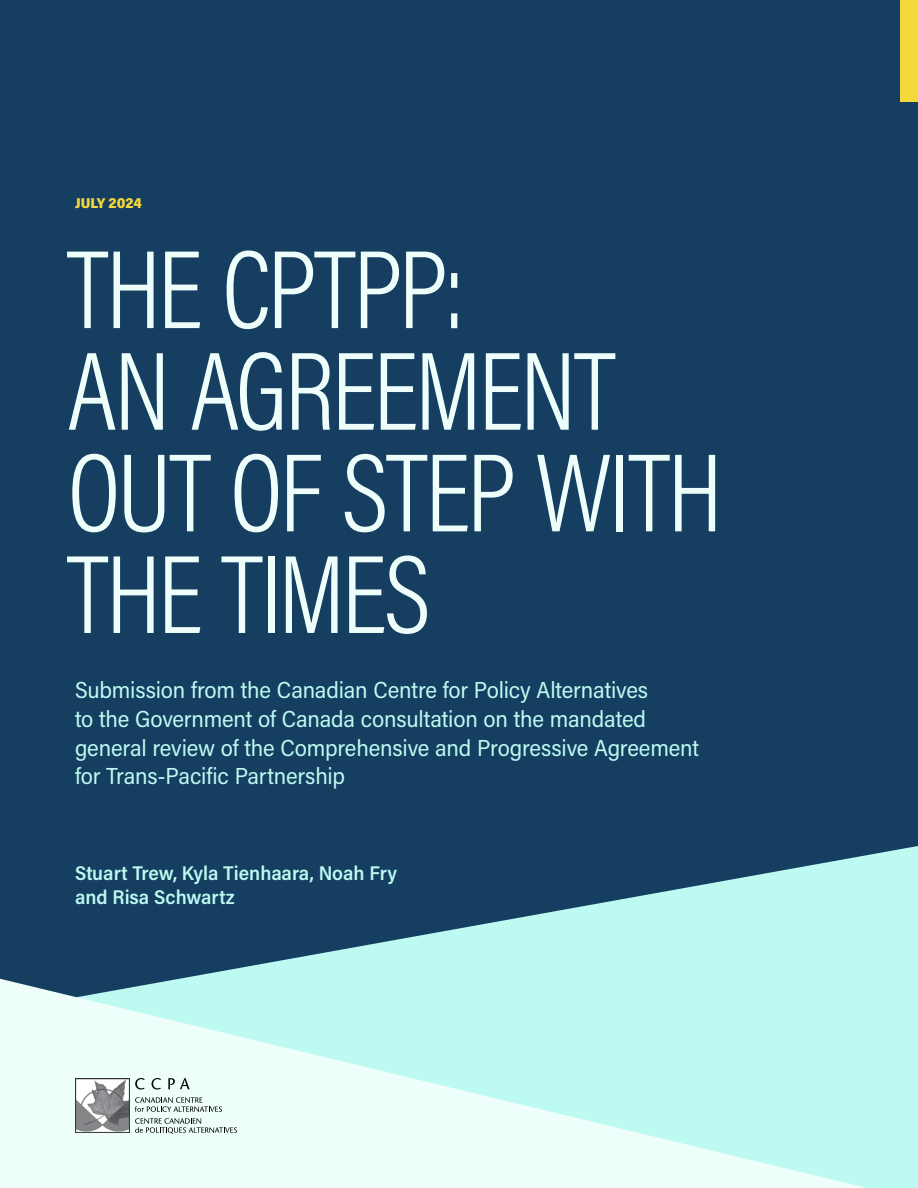
<style>
.page{position:relative;width:918px;height:1188px;background:#153e61}
.page>*{position:absolute;margin:0;border:0;box-sizing:border-box;transform-origin:0 0}
.Document_title_MEDIUM{font:300 112.5px/101.6px "Acumin Pro Cond";letter-spacing:-.03em;color:#eefefb}
.Document_subtitle{font:23.25px/28.8px "Acumin Pro Semi Cond";letter-spacing:-.01em;color:#bdfaf1}
.Document_author{font:600 19.8px/24px "Acumin Pro Semi Cond";color:#bdfaf1}
.Document_date{font:900 14.25px "Acumin Pro Semi Cond";letter-spacing:.005em;color:#f5d93a}
</style>
<div class="page">
<svg style="left:0;top:846px;width:918px;height:342px"></svg>
<svg style="left:0;top:979px;width:867px;height:209px;background:#d2faf4"></svg>
<div style="left:900px;top:0;width:18px;height:102px;background:#f5d93a"></div>
<img style="left:75px;top:1078px;width:55px;height:55px">
<svg style="left:135px;top:1078px;width:10px;height:12px"></svg>
<svg style="left:152px;top:1078px;width:9px;height:12px"></svg>
<svg style="left:168px;top:1078px;width:22px;height:11px"></svg>
<svg style="left:135px;top:1097px;width:87px;height:15px"></svg>
<svg style="left:135px;top:1118px;width:102px;height:16px;background:#c3d1ce"></svg>
<p class="Document_date" style="left:75px;top:194px;width:68px">JULY 2024</p>
<p class="Document_title_MEDIUM" style="left:68px;top:237px;width:657px">THE CPTPP:<br>AN AGREEMENT<br>OUT OF STEP WITH<br>THE TIMES</p>
<h1 class="Document_subtitle" style="left:75px;top:674px;width:626px">Submission from the Canadian Centre for Policy Alternatives<br>to the Government of Canada consultation on the mandated general review of the Comprehensive and Progressive Agreement for Trans-Pacific Partnership</h1>
<p class="Document_author" style="left:75px;top:861px;width:324px">Stuart Trew, Kyla Tienhaara, Noah Fry and Risa Schwartz</p>
</div>
